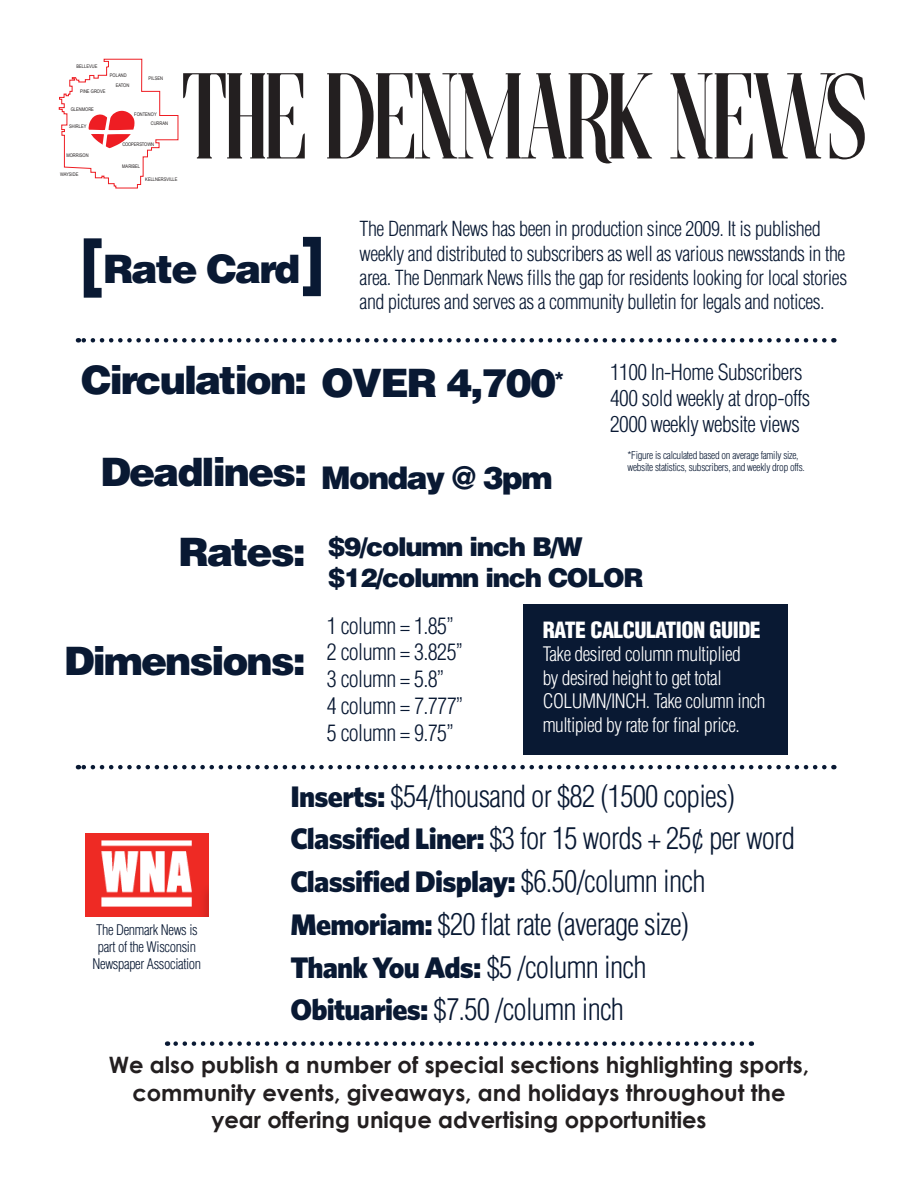
<style>
.page{position:relative;width:918px;height:1188px;background:#fff}
.page>*{position:absolute;margin:0;border:0;box-sizing:border-box;transform-origin:0 0}
.t1{font:900 66px "Helvetica";color:#091933;scale:.87 1}
.t2{font:900 39.3px "Helvetica";letter-spacing:-.05em;color:#091933}
.t3{font:900 39.15px "Helvetica";letter-spacing:-.05em;color:#091933}
.t4{font:900 31.2px "Helvetica";letter-spacing:-.05em;color:#091933}
.t5{font:300 condensed 29.7px "Helvetica";letter-spacing:-.025em;color:#091933}
.t6{font:900 29.7px "Whitney HTF";letter-spacing:-.025em;color:#091933}
.t7{font:900 25.95px "Helvetica";letter-spacing:-.05em;color:#091933}
.t8{font:700 22.65px/27.2px "Century Gothic";color:#231f20;text-align:center}
.t9{font:300 condensed 22.35px "Helvetica";letter-spacing:-.025em;color:#091933}
.t10{font:900 condensed 21.9px "Helvetica";letter-spacing:-.025em;color:#fff}
.t11{font:300 condensed 21.75px/26.1px "Helvetica";letter-spacing:-.025em;color:#091933}
.t12{font:300 condensed 20.25px/24.3px "Helvetica";letter-spacing:-.025em;color:#091933}
.t13{font:300 condensed 19.5px/23.4px "Helvetica";letter-spacing:-.025em;color:#fff}
.t14{font:300 condensed 14.25px/17.1px "Helvetica";letter-spacing:-.025em;color:#091933;text-align:center}
.t15{font:300 condensed 10.5px/12.6px "Helvetica";letter-spacing:-.025em;color:#091933}
.t16{font:4.95px "Arial Narrow";color:#231f20}
.t17{font:4.95px "Arial Narrow";letter-spacing:-.02em;color:#231f20}
.s1{font-family:"Whitney HTF";font-weight:900;font-stretch:normal}
.s2{font-family:"Helvetica";font-weight:300;font-stretch:condensed}
</style>
<div class="page">
<div style="left:524px;top:604px;width:264px;height:151px;background:#091933"></div>
<svg style="left:78px;top:765px;width:746px;height:4px"></svg>
<svg style="left:167px;top:1041px;width:575px;height:5px"></svg>
<svg style="left:78px;top:338px;width:746px;height:5px"></svg>
<img style="left:85px;top:833px;width:124px;height:83px">
<svg style="left:327px;top:73px;width:326px;height:90px"></svg>
<svg style="left:58px;top:58px;width:247px;height:131px"></svg>
<svg style="left:670px;top:73px;width:195px;height:86px"></svg>
<p class="t16" style="left:77px;top:63px;width:23px">BELLEVUE</p>
<p class="t16" style="left:110px;top:71px;width:18px">POLAND</p>
<p class="t16" style="left:149px;top:75px;width:16px">PILSEN</p>
<p class="t16" style="left:80px;top:88px;width:27px">PINE GROVE</p>
<p class="t16" style="left:71px;top:105px;width:25px">GLENMORE</p>
<p class="t16" style="left:116px;top:82px;width:15px">EATON</p>
<p class="t16" style="left:134px;top:110px;width:24px">FONTENOY</p>
<p class="t16" style="left:69px;top:123px;width:19px">SHIRLEY</p>
<p class="t16" style="left:151px;top:119px;width:19px">CURRAN</p>
<p class="t17" style="left:122px;top:141px;width:33px">COOPERSTOWN</p>
<p class="t16" style="left:66px;top:152px;width:24px">MORRISON</p>
<p class="t16" style="left:122px;top:162px;width:19px">MARIBEL</p>
<p class="t16" style="left:60px;top:171px;width:20px">WAYSIDE</p>
<p class="t16" style="left:145px;top:176px;width:34px">KELLNERSVILLE</p>
<p class="t1" style="left:323px;top:315px;width:27px;rotate:-180deg">[</p>
<p class="t1" style="left:81px;top:219px;width:27px">[</p>
<p class="t2" style="left:103px;top:243px;width:199px">Rate Card</p>
<p class="t12" style="left:360px;top:217px;width:489px">The Denmark News has been in production since 2009. It is published weekly and distributed to subscribers as well as various newsstands in the area. The Denmark News fills the gap for residents looking for local stories and pictures and serves as a community bulletin for legals and notices.</p>
<p class="t3" style="left:81px;top:355px;width:227px">Circulation:</p>
<p class="t3" style="left:101px;top:447px;width:208px">Deadlines:</p>
<p class="t3" style="left:179px;top:527px;width:129px">Rates:</p>
<p class="t3" style="left:64px;top:636px;width:243px">Dimensions:</p>
<p class="t3" style="left:321px;top:358px;width:245px">OVER 4,700<sup>*</sup></p>
<p class="t4" style="left:321px;top:457px;width:233px">Monday @ 3pm</p>
<p class="t11" style="left:610px;top:359px;width:194px">1100 In-Home Subscribers</p>
<p class="t11" style="left:610px;top:385px;width:201px">400 sold weekly at drop-offs<br>2000 weekly website views</p>
<p class="t15" style="left:627px;top:449px;width:179px">*Figure is calculated based on average family size, website statistics, subscribers, and weekly drop offs.</p>
<p class="t7" style="left:328px;top:529px;width:256px">$9/column inch B/W</p>
<p class="t7" style="left:328px;top:561px;width:317px">$12/column inch COLOR</p>
<p class="t9" style="left:327px;top:611px;width:129px">1 column = 1.85”</p>
<p class="t9" style="left:327px;top:638px;width:137px">2 column = 3.825’’</p>
<p class="t9" style="left:327px;top:665px;width:119px">3 column = 5.8”</p>
<p class="t9" style="left:327px;top:692px;width:138px">4 column = 7.777”</p>
<p class="t9" style="left:327px;top:719px;width:129px">5 column = 9.75”</p>
<p class="t10" style="left:543px;top:616px;width:220px">RATE CALCULATION GUIDE</p>
<p class="t13" style="left:543px;top:643px;width:200px">Take desired column multiplied</p>
<p class="t13" style="left:543px;top:666px;width:181px">by desired height to get total</p>
<p class="t13" style="left:543px;top:690px;width:224px">COLUMN/INCH. Take column inch multipied by rate for final price.</p>
<p class="t14" style="left:93px;top:921px;width:110px">The Denmark News is part of the Wisconsin<br>Newspaper Association</p>
<p class="t5" style="left:291px;top:777px;width:446px"><span class="s1">Inserts:</span> $54/thousand or $82 (1500 copies)</p>
<p class="t5" style="left:291px;top:820px;width:506px"><span class="s1">Classified Liner:</span> $3 for 15 words + 25¢ per word</p>
<p class="t6" style="left:291px;top:864px;width:417px">Classified Display: <span class="s2">$6.50/column inch</span></p>
<p class="t5" style="left:291px;top:906px;width:400px"><span class="s1">Memoriam:</span> $20 flat rate (average size)</p>
<p class="t5" style="left:291px;top:948px;width:358px"><span class="s1">Thank You Ads:</span> $5 /column inch</p>
<p class="t5" style="left:291px;top:991px;width:335px"><span class="s1">Obituaries:</span> $7.50 /column inch</p>
<p class="t8" style="left:109px;top:1051px;width:702px">We also publish a number of special sections highlighting sports, community events, giveaways, and holidays throughout the</p>
<p class="t8" style="left:211px;top:1105px;width:497px">year offering unique advertising opportunities</p>
</div>
